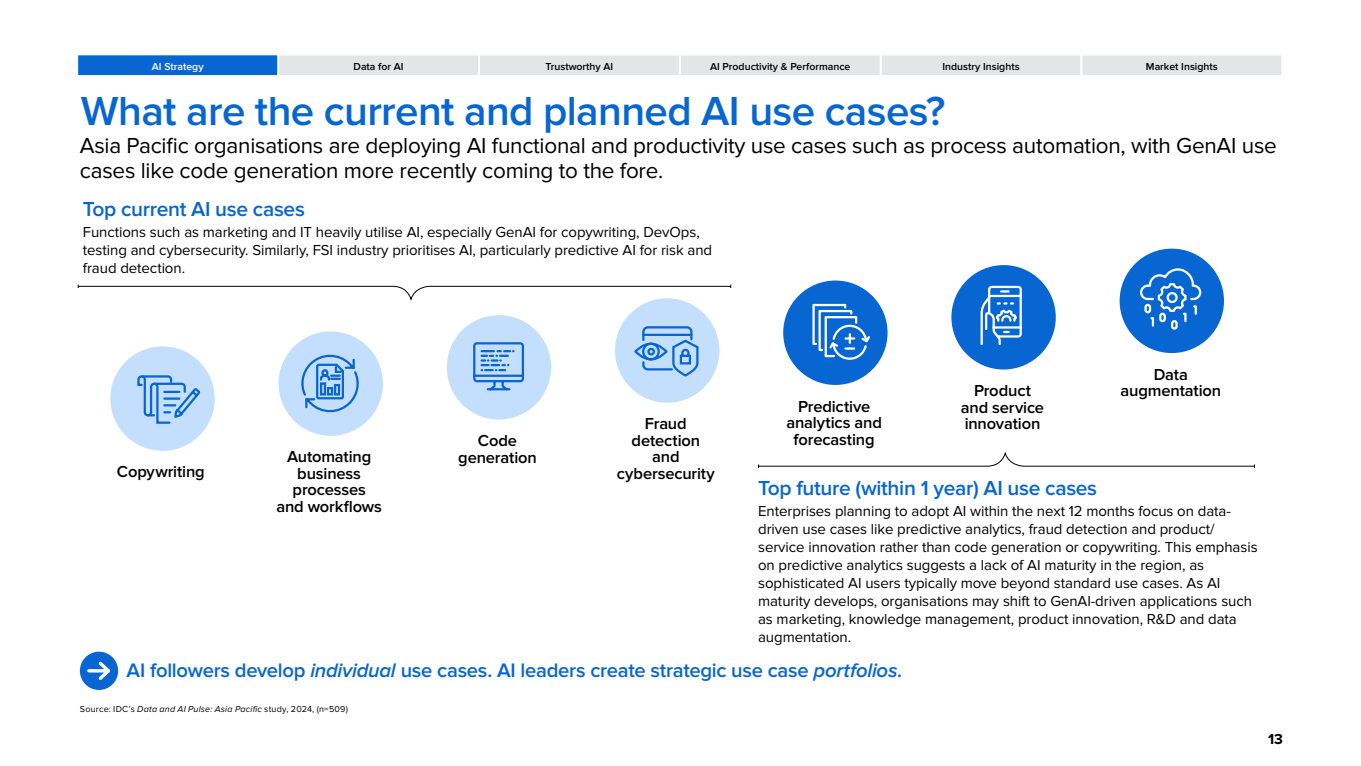
<style>
.page{position:relative;width:1361px;height:766px;background:#fff}
.page>*{position:absolute;margin:0;border:0;box-sizing:border-box;transform-origin:0 0}
.t1{font:600 42px "Proxima Nova";letter-spacing:-.015em;color:#0766d1}
.t2{font:22.5px/25.5px "Proxima Nova";letter-spacing:-.01em;color:#000}
.t3{font:600 21px "Proxima Nova";letter-spacing:-.015em;color:#0766d1}
.t4{font:600 20.25px "Proxima Nova";letter-spacing:-.015em;color:#0766d1}
.t5{font:600 16.5px/16.5px "Proxima Nova";letter-spacing:-.01em;color:#000;text-align:center}
.t6{font:15px/18px "Proxima Nova";letter-spacing:-.005em;color:#000}
.t7{font:700 15px "Proxima Nova";color:#000}
.t8{font:600 10.5px "Proxima Nova";color:#000}
.t9{font:600 10.5px "Proxima Nova";color:#fff}
.t10{font:9px "Proxima Nova";letter-spacing:.025em;color:#000}
.s1{font-style:italic}
</style>
<div class="page">
<div style="left:277px;top:54px;width:203px;height:23px;background:#e4e5e6"></div>
<div style="left:478px;top:54px;width:202px;height:23px;background:#e4e5e6"></div>
<div style="left:679px;top:54px;width:202px;height:23px;background:#e4e5e6"></div>
<div style="left:880px;top:54px;width:202px;height:23px;background:#e4e5e6"></div>
<div style="left:1080px;top:54px;width:203px;height:23px;background:#e4e5e6"></div>
<div style="left:77px;top:55px;width:201px;height:21px;background:#0766d1"></div>
<div style="left:77px;top:54px;width:202px;height:23px;border:2px solid #fff"></div>
<div style="left:277px;top:54px;width:203px;height:23px;border:2px solid #fff"></div>
<div style="left:478px;top:54px;width:202px;height:23px;border:2px solid #fff"></div>
<div style="left:679px;top:54px;width:202px;height:23px;border:2px solid #fff"></div>
<div style="left:880px;top:54px;width:202px;height:23px;border:2px solid #fff"></div>
<div style="left:1080px;top:54px;width:203px;height:23px;border:2px solid #fff"></div>
<div style="left:80px;top:651px;width:38px;height:38px;background:#0766d1;border-radius:50%"></div>
<hr style="left:89px;top:669px;width:19px;height:3px;background:#fff">
<svg style="left:96px;top:661px;width:14px;height:19px"></svg>
<svg style="left:77px;top:284px;width:654px;height:17px"></svg>
<svg style="left:758px;top:452px;width:497px;height:15px"></svg>
<div style="left:110px;top:346px;width:105px;height:104px;background:#c4defd;border-radius:50%"></div>
<svg style="left:137px;top:375px;width:64px;height:49px"></svg>
<div style="left:279px;top:331px;width:104px;height:104px;background:#c4defd;border-radius:50%"></div>
<svg style="left:301px;top:354px;width:58px;height:59px"></svg>
<div style="left:447px;top:315px;width:104px;height:104px;background:#c4defd;border-radius:50%"></div>
<svg style="left:473px;top:342px;width:51px;height:49px"></svg>
<div style="left:615px;top:298px;width:104px;height:104px;background:#c4defd;border-radius:50%"></div>
<svg style="left:634px;top:326px;width:65px;height:51px"></svg>
<div style="left:783px;top:280px;width:104px;height:105px;background:#0766d1;border-radius:50%"></div>
<svg style="left:812px;top:303px;width:58px;height:57px"></svg>
<div style="left:951px;top:265px;width:104px;height:104px;background:#0766d1;border-radius:50%"></div>
<svg style="left:980px;top:285px;width:42px;height:60px"></svg>
<div style="left:1119px;top:248px;width:105px;height:105px;background:#0766d1;border-radius:50%"></div>
<svg style="left:1140px;top:268px;width:62px;height:62px"></svg>
<p class="t9" style="left:152px;top:60px;width:53px">AI Strategy</p>
<p class="t8" style="left:353px;top:60px;width:52px">Data for AI</p>
<p class="t8" style="left:545px;top:60px;width:69px">Trustworthy AI</p>
<p class="t8" style="left:710px;top:60px;width:142px">AI Productivity &amp; Performance</p>
<p class="t8" style="left:942px;top:60px;width:79px">Industry Insights</p>
<p class="t8" style="left:1146px;top:60px;width:73px">Market Insights</p>
<p class="t1" style="left:81px;top:87px;width:866px">What are the current and planned AI use cases?</p>
<p class="t2" style="left:80px;top:133px;width:1198px">Asia Pacific organisations are deploying AI functional and productivity use cases such as process automation, with GenAI use cases like code generation more recently coming to the fore.</p>
<p class="t3" style="left:83px;top:197px;width:223px">Top current AI use cases</p>
<p class="t6" style="left:83px;top:223px;width:631px">Functions such as marketing and IT heavily utilise AI, especially GenAI for copywriting, DevOps, testing and cybersecurity. Similarly, FSI industry prioritises AI, particularly predictive AI for risk and fraud detection.</p>
<p class="t5" style="left:117px;top:464px;width:89px">Copywriting</p>
<p class="t5" style="left:276px;top:449px;width:107px">Automating business processes<br>and workflows</p>
<p class="t5" style="left:458px;top:432px;width:80px">Code generation</p>
<p class="t5" style="left:617px;top:415px;width:99px">Fraud detection and cybersecurity</p>
<p class="t5" style="left:786px;top:398px;width:97px">Predictive analytics and forecasting</p>
<p class="t5" style="left:961px;top:382px;width:85px">Product and service innovation</p>
<p class="t5" style="left:1120px;top:366px;width:102px">Data augmentation</p>
<p class="t3" style="left:758px;top:476px;width:341px">Top future (within 1 year) AI use cases</p>
<p class="t6" style="left:758px;top:502px;width:501px">Enterprises planning to adopt AI within the next 12 months focus on data&shy;driven use cases like predictive analytics, fraud detection and product/ service innovation rather than code generation or copywriting. This emphasis on predictive analytics suggests a lack of AI maturity in the region, as sophisticated AI users typically move beyond standard use cases. As AI maturity develops, organisations may shift to GenAI-driven applications such as marketing, knowledge management, product innovation, R&amp;D and data augmentation.</p>
<p class="t4" style="left:127px;top:658px;width:777px">AI followers develop <span class="s1">individual</span> use cases. AI leaders create strategic use case <span class="s1">portfolios</span>.</p>
<p class="t10" style="left:80px;top:703px;width:270px">Source: IDC’s <span class="s1">Data and AI Pulse: Asia Pacific</span> study, 2024, (n=509)</p>
<p class="t7" style="left:1268px;top:729px;width:17px">13</p>
</div>
